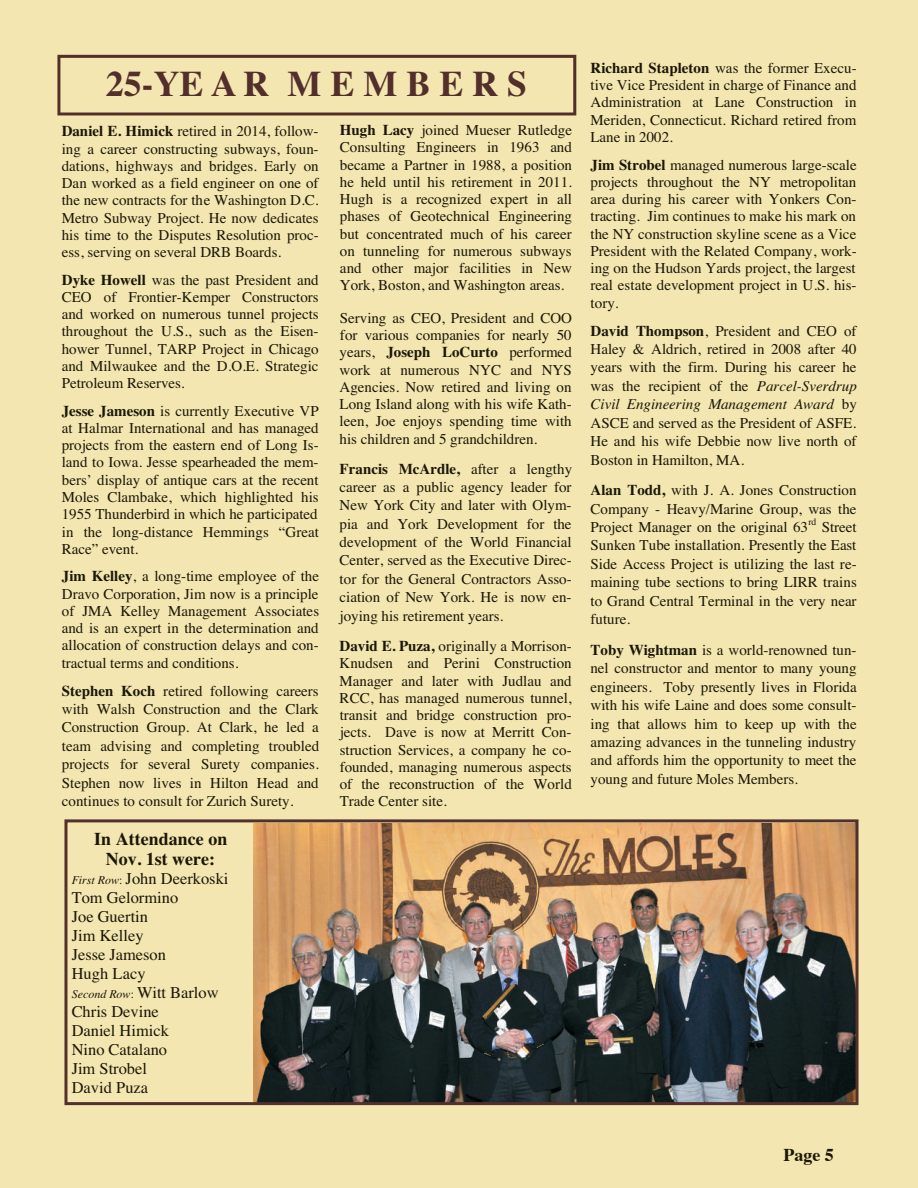
<style>
.page{position:relative;width:918px;height:1188px;background:#f3e6b1}
.page>*{position:absolute;margin:0;border:0;box-sizing:border-box;transform-origin:0 0}
.t1{font:700 36px "Times";color:#522f2a}
.t2{font:700 18px/20.7px "Times";color:#1b1707;text-align:center}
.t3{font:700 18px "Times";color:#1c1706}
.t4{font:16.5px/18.9px "Times";color:#1b1707}
.t5{font:15px/17.2px "Times";color:#1b1707;text-align:justify}
.s1{font-weight:700}
.s2{font-style:italic;font-size:12px}
.s3{font-size:12px}
.s4{font-style:italic}
</style>
<div class="page">
<svg style="left:57px;top:55px;width:519px;height:60px"></svg>
<img style="left:254px;top:824px;width:601px;height:277px">
<div style="left:64px;top:819px;width:795px;height:286px;border:3px solid #52302c"></div>
<h1 class="t1" style="left:106px;top:49px;width:423px">25-YE A R M E M B E R S</h1>
<p class="t5" style="left:62px;top:121px;width:259px"><span class="s1">Daniel E. Himick</span> retired in 2014, follow&shy;ing a career constructing subways, foun&shy;dations, highways and bridges. Early on Dan worked as a field engineer on one of the new contracts for the Washington D.C.<br>Metro Subway Project. He now dedicates his time to the Disputes Resolution proc&shy;ess, serving on several DRB Boards.</p>
<p class="t5" style="left:62px;top:270px;width:259px"><span class="s1">Dyke Howell</span> was the past President and CEO of Frontier-Kemper Constructors and worked on numerous tunnel projects throughout the U.S., such as the Eisen&shy;hower Tunnel, TARP Project in Chicago and Milwaukee and the D.O.E. Strategic Petroleum Reserves.</p>
<p class="t5" style="left:62px;top:401px;width:259px"><span class="s1">Jesse Jameson</span> is currently Executive VP at Halmar International and has managed projects from the eastern end of Long Is&shy;land to Iowa. Jesse spearheaded the mem&shy;bers’ display of antique cars at the recent Moles Clambake, which highlighted his 1955 Thunderbird in which he participated in the long-distance Hemmings “Great Race” event.</p>
<p class="t5" style="left:62px;top:566px;width:259px"><span class="s1">Jim Kelley</span>, a long-time employee of the Dravo Corporation, Jim now is a principle of JMA Kelley Management Associates and is an expert in the determination and allocation of construction delays and con&shy;tractual terms and conditions.</p>
<p class="t5" style="left:62px;top:680px;width:259px;line-height:18.5px"><span class="s1">Stephen Koch</span> retired following careers with Walsh Construction and the Clark Construction Group. At Clark, he led a team advising and completing troubled projects for several Surety companies.<br>Stephen now lives in Hilton Head and continues to consult for Zurich Surety.</p>
<p class="t5" style="left:340px;top:120px;width:234px"><span class="s1">Hugh Lacy</span> joined Mueser Rutledge Consulting Engineers in 1963 and became a Partner in 1988, a position he held until his retirement in 2011.<br>Hugh is a recognized expert in all phases of Geotechnical Engineering but concentrated much of his career on tunneling for numerous subways and other major facilities in New York, Boston, and Washington areas.</p>
<p class="t5" style="left:340px;top:308px;width:234px">Serving as CEO, President and COO for various companies for nearly 50 years, <span class="s1">Joseph LoCurto</span> performed work at numerous NYC and NYS Agencies. Now retired and living on Long Island along with his wife Kath&shy;leen, Joe enjoys spending time with his children and 5 grandchildren.</p>
<p class="t5" style="left:340px;top:458px;width:234px;line-height:18.5px"><span class="s1">Francis McArdle,</span> after a lengthy career as a public agency leader for New York City and later with Olym&shy;pia and York Development for the development of the World Financial Center, served as the Executive Direc&shy;tor for the General Contractors Asso&shy;ciation of New York. He is now en&shy;joying his retirement years.</p>
<p class="t5" style="left:340px;top:636px;width:234px"><span class="s1">David E. Puza,</span> originally a Morrison-Knudsen and Perini Construction Manager and later with Judlau and RCC, has managed numerous tunnel, transit and bridge construction pro&shy;jects. Dave is now at Merritt Con&shy;struction Services, a company he co&shy;founded, managing numerous aspects of the reconstruction of the World Trade Center site.</p>
<p class="t2" style="left:94px;top:826px;width:135px">In Attendance on<br>Nov. 1st were:</p>
<p class="t4" style="left:72px;top:868px;width:158px"><span class="s2">First Row</span><span class="s3">:</span> John Deerkoski<br>Tom Gelormino<br>Joe Guertin<br>Jim Kelley<br>Jesse Jameson<br>Hugh Lacy<br><span class="s2">Second Row</span><span class="s3">:</span> Witt Barlow<br>Chris Devine<br>Daniel Himick<br>Nino Catalano<br>Jim Strobel<br>David Puza</p>
<p class="t5" style="left:591px;top:58px;width:268px"><span class="s1">Richard Stapleton</span> was the former Execu&shy;tive Vice President in charge of Finance and Administration at Lane Construction in Meriden, Connecticut. Richard retired from Lane in 2002.</p>
<p class="t5" style="left:591px;top:155px;width:268px"><span class="s1">Jim Strobel</span> managed numerous large-scale projects throughout the NY metropolitan area during his career with Yonkers Con&shy;tracting. Jim continues to make his mark on the NY construction skyline scene as a Vice President with the Related Company, work&shy;ing on the Hudson Yards project, the largest real estate development project in U.S. his&shy;tory.</p>
<p class="t5" style="left:591px;top:320px;width:268px;line-height:18.5px"><span class="s1">David Thompson</span>, President and CEO of Haley &amp; Aldrich, retired in 2008 after 40 years with the firm. During his career he was the recipient of the <span class="s4">Parcel-Sverdrup Civil Engineering Management Award</span> by ASCE and served as the President of ASFE.<br>He and his wife Debbie now live north of Boston in Hamilton, MA.</p>
<p class="t5" style="left:591px;top:480px;width:268px;line-height:18.5px"><span class="s1">Alan Todd,</span> with J. A. Jones Construction Company - Heavy/Marine Group, was the Project Manager on the original 63<sup>rd</sup> Street Sunken Tube installation. Presently the East Side Access Project is utilizing the last re&shy;maining tube sections to bring LIRR trains to Grand Central Terminal in the very near future.</p>
<p class="t5" style="left:591px;top:639px;width:268px;line-height:18.5px"><span class="s1">Toby Wightman</span> is a world-renowned tun&shy;nel constructor and mentor to many young engineers. Toby presently lives in Florida with his wife Laine and does some consult&shy;ing that allows him to keep up with the amazing advances in the tunneling industry and affords him the opportunity to meet the young and future Moles Members.</p>
<p class="t3" style="left:783px;top:1138px;width:52px">Page 5</p>
</div>
